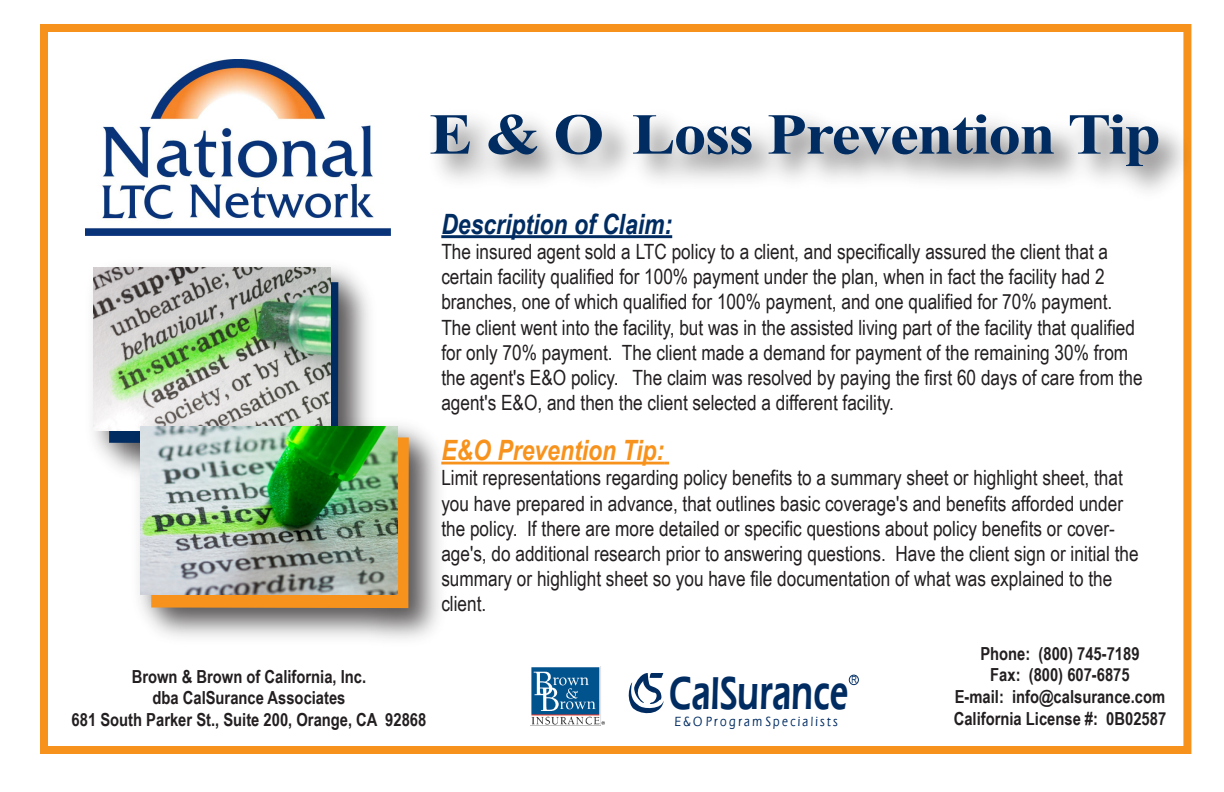
<style>
.page{position:relative;width:1224px;height:792px;background:#fff}
.page>*{position:absolute;margin:0;border:0;box-sizing:border-box;transform-origin:0 0}
.t1{font:700 58px "Times New Roman";letter-spacing:-.025em;color:#002c62;scale:1.13 1}
.t2{font:600 48.4px "Eras IT Cby BT";letter-spacing:.01em;color:#002c62;scale:.73 1}
.t3{font:italic 700 28px "Arial Narrow";color:#002c62}
.t4{font:italic 700 28px "Arial Narrow";color:#f7931d}
.t5{font:21px/25.2px "Arial Narrow";color:#231f20}
.t6{font:700 18px/21.6px "Arial Narrow";color:#231f20;text-align:center}
.t7{font:500 14px "Eras IT Cby BT";letter-spacing:.205em;color:#002c62;scale:.83 1}
.t8{font:9.8px "Arial Narrow";color:#002c62;scale:.93 1}
</style>
<div class="page">
<div style="left:40px;top:24px;width:1151px;height:730px;background:#fff;border:8px solid #f7931d"></div>
<hr style="left:441px;top:235px;width:231px;height:3px;background:#002c62">
<hr style="left:441px;top:462px;width:223px;height:2px;background:#f7931d">
<img style="left:531px;top:667px;width:74px;height:58px">
<svg style="left:628px;top:673px;width:35px;height:41px"></svg>
<div style="left:849px;top:675px;width:10px;height:10px;border:1px solid #002c62;border-radius:50%"></div>
<img style="left:85px;top:59px;width:305px;height:177px">
<img style="left:93px;top:267px;width:276px;height:203px">
<div style="left:109px;top:282px;width:229px;height:161px;background:#002c62"></div>
<img style="left:94px;top:267px;width:236px;height:163px">
<img style="left:124px;top:410px;width:330px;height:229px">
<svg style="left:151px;top:437px;width:258px;height:171px;background:#f3921f"></svg>
<img style="left:141px;top:427px;width:257px;height:168px">
<h1 class="t1" style="left:429px;top:94px;width:649px">E &amp; O Loss Prevention Tip</h1>
<p class="t6" style="left:72px;top:665px;width:356px">Brown &amp; Brown of California, Inc.<br>dba CalSurance Associates<br>681 South Parker St., Suite 200, Orange, CA 92868</p>
<h3 class="t3" style="left:441px;top:203px;width:232px">Description of Claim:</h3>
<p class="t5" style="left:441px;top:238px;width:703px">The insured agent sold a LTC policy to a client, and specifically assured the client that a certain facility qualified for 100% payment under the plan, when in fact the facility had 2 branches, one of which qualified for 100% payment, and one qualified for 70% payment.<br>The client went into the facility, but was in the assisted living part of the facility that qualified for only 70% payment. The client made a demand for payment of the remaining 30% from the agent's E&amp;O policy. The claim was resolved by paying the first 60 days of care from the agent's E&amp;O, and then the client selected a different facility.</p>
<h3 class="t4" style="left:441px;top:429px;width:224px">E&amp;O Prevention Tip:</h3>
<p class="t5" style="left:441px;top:465px;width:699px">Limit representations regarding policy benefits to a summary sheet or highlight sheet, that you have prepared in advance, that outlines basic coverage's and benefits afforded under the policy. If there are more detailed or specific questions about policy benefits or cover&shy;age's, do additional research prior to answering questions. Have the client sign or initial the summary or highlight sheet so you have file documentation of what was explained to the client.</p>
<h2 class="t2" style="left:669px;top:663px;width:247px">CalSurance</h2>
<p class="t7" style="left:675px;top:713px;width:198px">E&amp;O Program Specialists</p>
<p class="t8" style="left:851px;top:673px;width:7px">R</p>
<p class="t6" style="left:954px;top:642px;width:214px">Phone: (800) 745-7189<br>Fax: (800) 607-6875<br>E-mail: info@calsurance.com<br>California License #: 0B02587</p>
</div>
